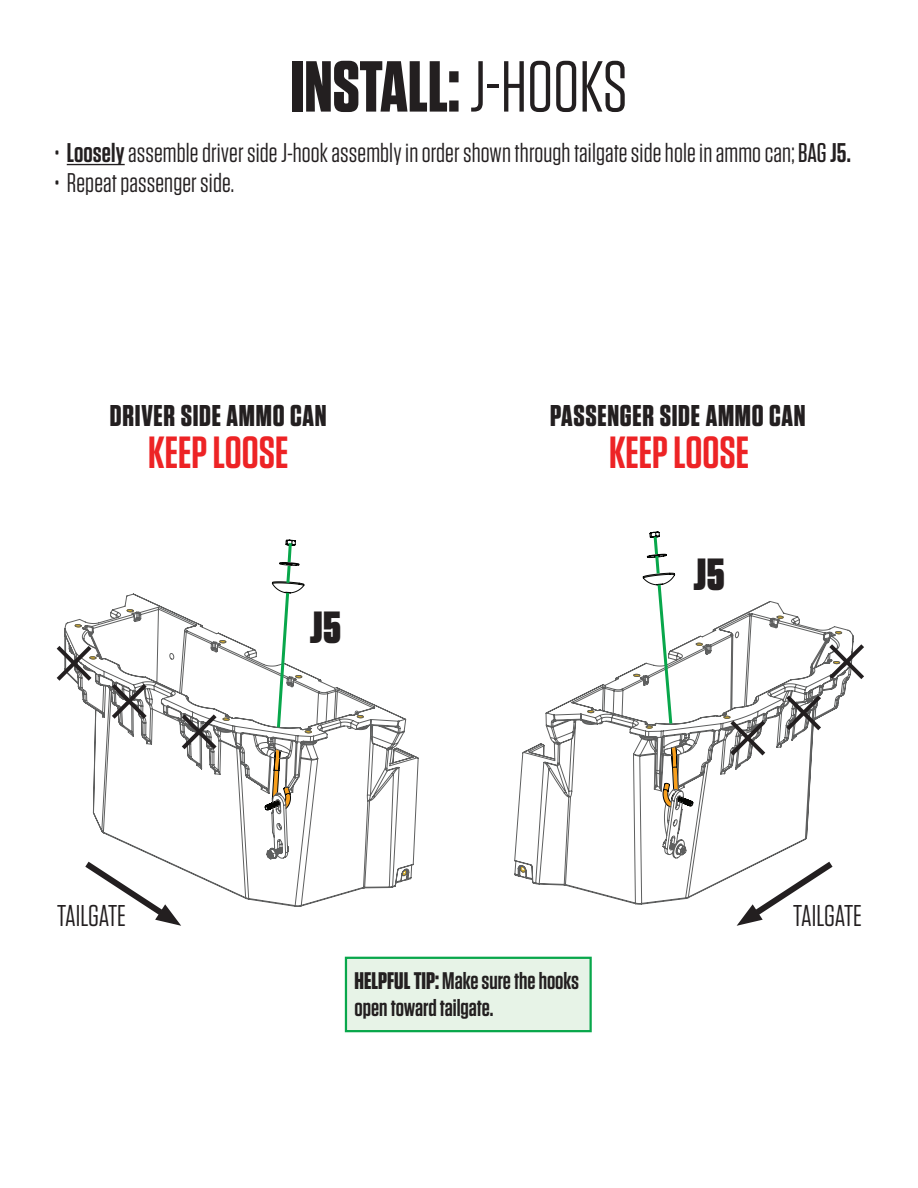
<style>
.page{position:relative;width:918px;height:1188px;background:#fff}
.page>*{position:absolute;margin:0;border:0;box-sizing:border-box;transform-origin:0 0}
.t1{font:700 72px "Tungsten";color:#231f20}
.t2{font:600 45px "Tungsten";color:#ed2325}
.t3{font:900 45px "Tungsten";color:#231f20}
.t4{font:700 30px "Tungsten";letter-spacing:.025em;color:#231f20}
.t5{font:30px "Tungsten";letter-spacing:-.005em;color:#231f20}
.t6{font:27px "Tungsten";letter-spacing:.005em;color:#231f20}
.t7{font:600 24px/27px "Tungsten";color:#231f20}
.s1{font-weight:400}
.s2{font-weight:600}
.s3{font-weight:500}
.s4{font-weight:700}
</style>
<div class="page">
<hr style="left:67px;top:164px;width:58px;height:1px;background:#231f20">
<svg style="left:737px;top:905px;width:37px;height:21px"></svg>
<svg style="left:147px;top:907px;width:34px;height:19px"></svg>
<svg style="left:64px;top:594px;width:355px;height:313px"></svg>
<svg style="left:514px;top:601px;width:340px;height:304px"></svg>
<svg style="left:264px;top:539px;width:41px;height:272px"></svg>
<svg style="left:642px;top:531px;width:52px;height:277px"></svg>
<div style="left:682px;top:554px;width:54px;height:47px;background:#fff"></div>
<div style="left:298px;top:607px;width:55px;height:47px;background:#fff"></div>
<div style="left:345px;top:957px;width:247px;height:75px;background:#e7f3e7;border:2px solid #08a74b"></div>
<svg style="left:182px;top:714px;width:35px;height:35px"></svg>
<svg style="left:112px;top:683px;width:35px;height:36px"></svg>
<svg style="left:64px;top:645px;width:27px;height:36px"></svg>
<svg style="left:829px;top:644px;width:25px;height:35px"></svg>
<svg style="left:786px;top:695px;width:35px;height:35px"></svg>
<svg style="left:730px;top:720px;width:35px;height:35px"></svg>
<h1 class="t1" style="left:291px;top:48px;width:338px">INSTALL: <span class="s1">J-HOOKS</span></h1>
<p class="t6" style="left:54px;top:139px;width:798px">• <span class="s2">Loosely</span> assemble driver side J-hook assembly in order shown through tailgate side hole in ammo can; <span class="s3">BAG</span> <span class="s2">J5.</span></p>
<p class="t6" style="left:54px;top:169px;width:182px">• Repeat passenger side.</p>
<p class="t4" style="left:110px;top:399px;width:218px">DRIVER SIDE AMMO CAN</p>
<p class="t4" style="left:550px;top:399px;width:257px">PASSENGER SIDE AMMO CAN</p>
<h2 class="t2" style="left:148px;top:429px;width:142px">KEEP LOOSE</h2>
<h2 class="t2" style="left:609px;top:429px;width:142px">KEEP LOOSE</h2>
<h2 class="t3" style="left:310px;top:602px;width:32px">J5</h2>
<h2 class="t3" style="left:694px;top:549px;width:32px">J5</h2>
<p class="t5" style="left:57px;top:900px;width:70px">TAILGATE</p>
<p class="t5" style="left:793px;top:900px;width:70px">TAILGATE</p>
<p class="t7" style="left:355px;top:968px;width:226px"><span class="s4">HELPFUL TIP:</span> Make sure the hooks open toward tailgate.</p>
</div>
